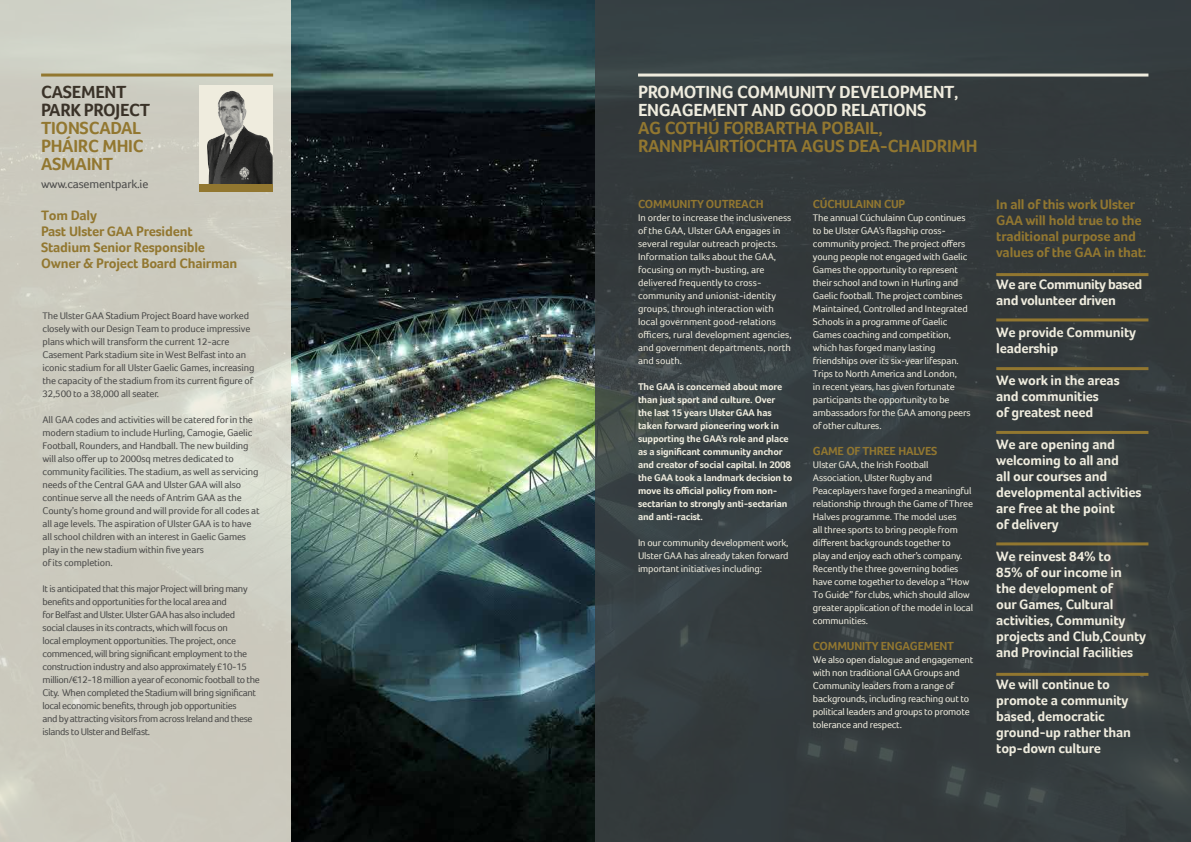
<style>
.page{position:relative;width:1191px;height:842px;background:#fff}
.page>*{position:absolute;margin:0;border:0;box-sizing:border-box;transform-origin:0 0}
.t1{font:700 18px/18px "Foco";letter-spacing:-.015em;color:#927730}
.t2{font:700 18px/18px "Foco";letter-spacing:-.015em;color:#efecde}
.t3{font:700 18px/18px "Foco";letter-spacing:-.015em;color:#3a3228}
.t4{font:700 14px/16px "Foco";letter-spacing:-.015em;color:#efecde}
.t5{font:700 14px/16px "Foco";letter-spacing:-.015em;color:#927730}
.t6{font:700 12px "Foco";letter-spacing:-.015em;color:#927730}
.t7{font:12px "Foco";letter-spacing:-.015em;color:#4a4a49}
.t8{font:10px/13px "Foco";letter-spacing:-.015em;color:#efecde}
.t9{font:10px/13px "Foco";letter-spacing:-.015em;color:#4a4a49}
.t10{font:10px/13px "Foco";letter-spacing:-.035em;color:#4a4a49}
.t11{font:700 10px/13px "Foco";letter-spacing:-.015em;color:#efecde}
</style>
<div class="page">
<img style="left:291px;top:0;width:304px;height:842px">
<svg style="left:0;top:0;width:291px;height:842px;fill:#cccabe"></svg>
<div style="left:595px;top:0;width:596px;height:842px;background:#343a3c"></div>
<hr style="left:41px;top:74px;width:232px;height:3px;background:#927730">
<hr style="left:996px;top:273px;width:152px;height:3px;background:#927730">
<hr style="left:996px;top:318px;width:152px;height:3px;background:#927730">
<hr style="left:996px;top:367px;width:152px;height:3px;background:#927730">
<hr style="left:996px;top:431px;width:152px;height:3px;background:#927730">
<hr style="left:996px;top:542px;width:152px;height:3px;background:#927730">
<hr style="left:996px;top:673px;width:152px;height:3px;background:#927730">
<hr style="left:638px;top:74px;width:510px;height:3px;background:#efecde">
<div style="left:199px;top:85px;width:74px;height:102px;background:#efecde"></div>
<img style="left:207px;top:91px;width:66px;height:93px">
<div style="left:199px;top:184px;width:74px;height:7px;background:#927730"></div>
<h1 class="t3" style="left:41px;top:83px;width:111px">CASEMENT<br>PARK PROJECT</h1>
<h1 class="t1" style="left:41px;top:119px;width:104px">TIONSCADAL<br>PHÁIRC MHIC<br>ASMAINT</h1>
<p class="t7" style="left:41px;top:177px;width:109px">www.casementpark.ie</p>
<h2 class="t5" style="left:41px;top:207px;width:198px">Tom Daly<br>Past Ulster GAA President<br>Stadium Senior Responsible<br>Owner &amp; Project Board Chairman</h2>
<p class="t9" style="left:43px;top:309px;width:213px">The Ulster GAA Stadium Project Board have worked closelywith ourDesign Team to produce impressive plans which will transform the current 12-acre Casement Park stadium site in West Belfast into an iconic stadium for all Ulster Gaelic Games, increasing the capacity of the stadium from its current figure of 32,500 to a 38,000 all seater.</p>
<p class="t9" style="left:43px;top:413px;width:219px">All GAA codes and activities will be catered for in the modern stadium to include Hurling, Camogie, Gaelic Football, Rounders, and Handball. The new building will also offer up to 2000sq metres dedicated to community facilities. The stadium, as well as servicing needs of the Central GAA and Ulster GAA will also continue serve all the needs of Antrim GAA as the County’s home ground and will provide for all codes at all age levels. The aspiration of Ulster GAA is to have all school children with an interest in Gaelic Games play in the new stadium within five years<br>of its completion.</p>
<p class="t10" style="left:43px;top:582px;width:219px">It is anticipated that this majorProjectwill bring many benefits and opportunities forthe local area and<br>for Belfast and Ulster. Ulster GAA has also included social clauses in its contracts, which will focus on<br>local employment opportunities. The project, once commenced,will bring significant employment to the construction industry and also approximately £10-15 million/€12-18 million ayearofeconomic football to the City. When completed the Stadiumwill bring significant local economic benefits, through job opportunities<br>and by attracting visitors from across Ireland and these islands to Ulster and Belfast.</p>
<h1 class="t2" style="left:638px;top:83px;width:322px">PROMOTING COMMUNITY DEVELOPMENT,<br>ENGAGEMENT AND GOOD RELATIONS</h1>
<h1 class="t1" style="left:638px;top:119px;width:341px">AG COTHÚ FORBARTHA POBAIL,<br>RANNPHÁIRTÍOCHTA AGUS DEA-CHAIDRIMH</h1>
<p class="t6" style="left:638px;top:197px;width:127px">COMMUNITY OUTREACH</p>
<p class="t8" style="left:638px;top:211px;width:155px">In order to increase the inclusiveness of the GAA, Ulster GAA engages in several regular outreach projects.<br>Information talks about the GAA, focusing on myth-busting, are delivered frequently to cross&shy;community and unionist-identity groups, through interaction with local government good-relations officers, rural development agencies, and government departments, north and south.</p>
<p class="t11" style="left:638px;top:380px;width:156px">The GAA is concerned about more than just sport and culture. Over<br>the last 15 years Ulster GAA has taken forward pioneering work in supporting the GAA’s role and place as a significant community anchor and creator of social capital. In 2008 the GAA took a landmark decision to move its official policy from non&shy;sectarian to strongly anti-sectarian and anti-racist.</p>
<p class="t8" style="left:638px;top:536px;width:152px;text-align:justify">In our community development work, Ulster GAA has already taken forward important initiatives including:</p>
<p class="t6" style="left:813px;top:197px;width:94px">CÚCHULAINN CUP</p>
<p class="t8" style="left:813px;top:211px;width:159px">The annual Cúchulainn Cup continues to be Ulster GAA’s flagship cross&shy;community project. The project offers young people not engaged with Gaelic Games the opportunity to represent their school and town in Hurling and Gaelic football. The project combines Maintained, Controlled and Integrated Schools in a programme of Gaelic Games coaching and competition, which has forged many lasting friendships over its six-year lifespan.<br>Trips to North America and London,<br>in recent years, has given fortunate participants the opportunity to be ambassadors for the GAA among peers of other cultures.</p>
<p class="t6" style="left:813px;top:444px;width:126px">GAME OF THREE HALVES</p>
<p class="t8" style="left:813px;top:458px;width:162px">Ulster GAA, the Irish Football Association, Ulster Rugby and Peaceplayers have forged a meaningful relationship through the Game of Three Halves programme. The model uses<br>all three sports to bring people from different backgrounds together to<br>play and enjoy each other’s company.<br>Recently the three governing bodies have come together to develop a “How To Guide” for clubs, which should allow greater application of the model in local communities.</p>
<p class="t6" style="left:813px;top:639px;width:143px">COMMUNITY ENGAGEMENT</p>
<p class="t8" style="left:813px;top:653px;width:162px">We also open dialogue and engagement with non traditional GAA Groups and Community leaders from a range of backgrounds, including reaching out to political leaders and groups to promote tolerance and respect.</p>
<h2 class="t5" style="left:996px;top:196px;width:152px">In all of this work Ulster<br>GAA will hold true to the traditional purpose and values of the GAA in that:</h2>
<h2 class="t4" style="left:996px;top:276px;width:147px">We are Community based and volunteer driven</h2>
<h2 class="t4" style="left:996px;top:324px;width:141px">We provide Community leadership</h2>
<h2 class="t4" style="left:996px;top:372px;width:125px">We work in the areas and communities<br>of greatest need</h2>
<h2 class="t4" style="left:996px;top:436px;width:147px">We are opening and welcoming to all and<br>all our courses and developmental activities are free at the point<br>of delivery</h2>
<h2 class="t4" style="left:996px;top:548px;width:151px">We reinvest 84% to<br>85% of our income in<br>the development of<br>our Games, Cultural activities, Community projects and Club,County and Provincial facilities</h2>
<h2 class="t4" style="left:996px;top:676px;width:136px">We will continue to promote a community based, democratic ground-up rather than top-down culture</h2>
</div>
